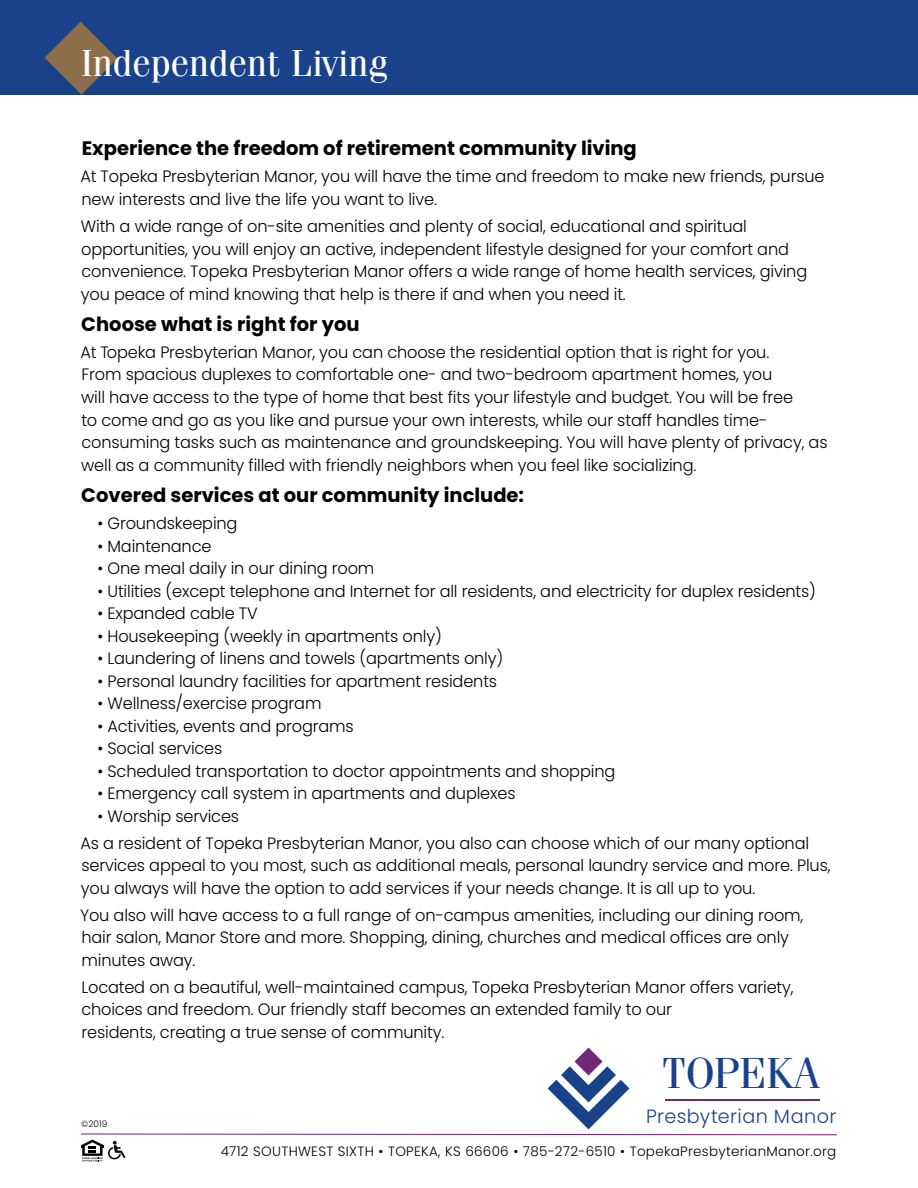
<style>
.page{position:relative;width:918px;height:1188px;background:#fff}
.page>*{position:absolute;margin:0;border:0;box-sizing:border-box;transform-origin:0 0}
.t1{font:43.5px "Fenice";color:#1a428a}
.t2{font:37.5px "Fenice Pro ITC";color:#fff}
.t3{font:700 19.5px "Poppins";color:#000}
.t4{font:300 19.2px "Poppins";letter-spacing:.02em;color:#1a428a}
.t5{font:300 16.5px/22.5px "Poppins";letter-spacing:-.01em;color:#000}
.t6{font:300 13.5px "Poppins";letter-spacing:.02em;color:#000}
.t7{font:300 9px "Poppins";color:#000}
</style>
<div class="page">
<div style="left:0;top:0;width:918px;height:94px;background:#1a428a"></div>
<svg style="left:45px;top:22px;width:72px;height:73px"></svg>
<svg style="left:81px;top:1048px;width:756px;height:114px"></svg>
<hr style="left:665px;top:1099px;width:155px;height:2px;background:#702877">
<h2 class="t2" style="left:81px;top:40px;width:308px">Independent Living</h2>
<p class="t3" style="left:82px;top:137px;width:557px">Experience the freedom of retirement community living</p>
<p class="t5" style="left:80px;top:166px;width:746px">At Topeka Presbyterian Manor, you will have the time and freedom to make new friends, pursue new interests and live the life you want to live.</p>
<p class="t5" style="left:81px;top:215px;width:728px">With a wide range of on-site amenities and plenty of social, educational and spiritual opportunities, you will enjoy an active, independent lifestyle designed for your comfort and convenience. Topeka Presbyterian Manor offers a wide range of home health services, giving you peace of mind knowing that help is there if and when you need it.</p>
<p class="t3" style="left:81px;top:313px;width:280px">Choose what is right for you</p>
<p class="t5" style="left:80px;top:341px;width:749px">At Topeka Presbyterian Manor, you can choose the residential option that is right for you.<br>From spacious duplexes to comfortable one- and two-bedroom apartment homes, you<br>will have access to the type of home that best fits your lifestyle and budget. You will be free<br>to come and go as you like and pursue your own interests, while our staff handles time&shy;consuming tasks such as maintenance and groundskeeping. You will have plenty of privacy, as well as a community filled with friendly neighbors when you feel like socializing.</p>
<p class="t3" style="left:81px;top:484px;width:444px">Covered services at our community include:</p>
<p class="t5" style="left:97px;top:512px;width:142px">• Groundskeeping</p>
<p class="t5" style="left:97px;top:535px;width:116px">• Maintenance</p>
<p class="t5" style="left:97px;top:557px;width:278px">• One meal daily in our dining room</p>
<p class="t5" style="left:97px;top:580px;width:720px">• Utilities (except telephone and Internet for all residents, and electricity for duplex residents)</p>
<p class="t5" style="left:97px;top:602px;width:162px">• Expanded cable TV</p>
<p class="t5" style="left:97px;top:625px;width:346px">• Housekeeping (weekly in apartments only)</p>
<p class="t5" style="left:97px;top:647px;width:407px">• Laundering of linens and towels (apartments only)</p>
<p class="t5" style="left:97px;top:670px;width:401px">• Personal laundry facilities for apartment residents</p>
<p class="t5" style="left:97px;top:692px;width:226px">• Wellness/exercise program</p>
<p class="t5" style="left:97px;top:715px;width:258px">• Activities, events and programs</p>
<p class="t5" style="left:97px;top:737px;width:126px">• Social services</p>
<p class="t5" style="left:97px;top:760px;width:519px">• Scheduled transportation to doctor appointments and shopping</p>
<p class="t5" style="left:97px;top:782px;width:420px">• Emergency call system in apartments and duplexes</p>
<p class="t5" style="left:80px;top:802px;width:730px;line-height:27px;text-indent:17px">• Worship services<br>As a resident of Topeka Presbyterian Manor, you also can choose which of our many optional</p>
<p class="t5" style="left:81px;top:854px;width:751px">services appeal to you most, such as additional meals, personal laundry service and more. Plus, you always will have the option to add services if your needs change. It is all up to you.</p>
<p class="t5" style="left:80px;top:904px;width:725px">You also will have access to a full range of on-campus amenities, including our dining room, hair salon, Manor Store and more. Shopping, dining, churches and medical offices are only minutes away.</p>
<p class="t5" style="left:81px;top:976px;width:714px">Located on a beautiful, well-maintained campus, Topeka Presbyterian Manor offers variety, choices and freedom. Our friendly staff becomes an extended family to our<br>residents, creating a true sense of community.</p>
<p class="t7" style="left:81px;top:1119px;width:28px">©2019</p>
<h1 class="t1" style="left:663px;top:1048px;width:159px">TOPEKA</h1>
<p class="t4" style="left:646px;top:1105px;width:192px">Presbyterian Manor</p>
<p class="t6" style="left:221px;top:1143px;width:617px">4712 SOUTHWEST SIXTH • TOPEKA, KS 66606 • 785-272-6510 • TopekaPresbyterianManor.org</p>
</div>
